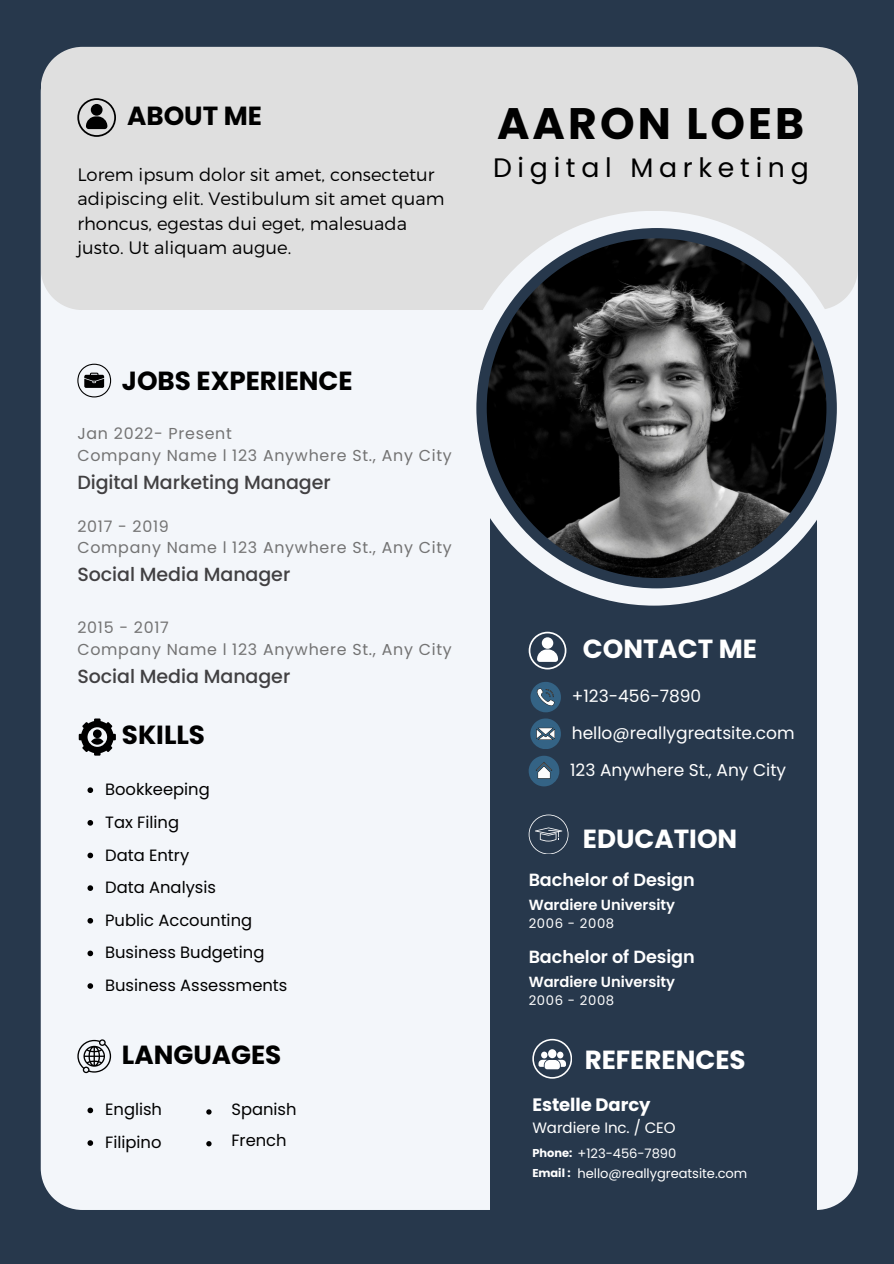
<style>
.page{position:relative;width:894px;height:1264px;background:#fff}
.page>*{position:absolute;margin:0;border:0;box-sizing:border-box;transform-origin:0 0}
.t1{font:700 44.1px "Poppins";letter-spacing:.07em;color:#000}
.t2{font:26.7px "Poppins";letter-spacing:.215em;color:#000}
.t3{font:700 26.25px "Poppins";color:#000}
.t4{font:700 26.25px "Poppins";color:#fff}
.t5{font:500 19.05px "Poppins";letter-spacing:-.005em;color:#414042}
.t6{font:300 18px/24.5px "Montserrat";color:#000}
.t7{font:700 18px "Poppins";letter-spacing:-.005em;color:#fff}
.t8{font:600 17.55px "Poppins";letter-spacing:-.005em;color:#fff}
.t9{font:17.1px "Poppins";color:#fff}
.t10{font:16.35px "Poppins";color:#000}
.t11{font:15.9px "Poppins";letter-spacing:.045em;color:#737373}
.t12{font:15px "Poppins";letter-spacing:-.005em;color:#fff}
.t13{font:600 14.7px "Poppins";letter-spacing:-.005em;color:#fff}
.t14{font:13.2px "Poppins";letter-spacing:.045em;color:#fff}
.t15{font:13.05px "Poppins";letter-spacing:-.005em;color:#fff}
.t16{font:700 11.4px "Poppins";color:#fff}
</style>
<div class="page">
<div style="left:0;top:0;width:893px;height:1263px;background:#27384c"></div>
<div style="left:41px;top:310px;width:816px;height:899px;background:#f3f6fa"></div>
<div style="left:490px;top:391px;width:326px;height:872px;background:#27384c"></div>
<div style="left:41px;top:47px;width:816px;height:263px;background:#dfdfdf"></div>
<div style="left:456px;top:211px;width:395px;height:394px;background:#f3f6fa;border-radius:50%"></div>
<div style="left:476px;top:228px;width:360px;height:360px;background:#27384c;border-radius:50%"></div>
<img style="left:486px;top:238px;width:340px;height:340px;border-radius:50%">
<svg style="left:528px;top:631px;width:38px;height:38px"></svg>
<svg style="left:528px;top:755px;width:31px;height:31px"></svg>
<svg style="left:530px;top:718px;width:30px;height:31px"></svg>
<svg style="left:530px;top:682px;width:30px;height:30px"></svg>
<svg style="left:528px;top:814px;width:40px;height:40px"></svg>
<svg style="left:532px;top:1038px;width:39px;height:40px"></svg>
<svg style="left:77px;top:98px;width:39px;height:38px"></svg>
<svg style="left:77px;top:364px;width:34px;height:33px"></svg>
<svg style="left:77px;top:1039px;width:34px;height:34px"></svg>
<svg style="left:79px;top:718px;width:37px;height:37px"></svg>
<div style="left:91px;top:738px;width:12px;height:6px;background:#000;border-radius:50%"></div>
<svg style="left:87px;top:1107px;width:6px;height:6px"></svg>
<svg style="left:87px;top:1140px;width:6px;height:5px"></svg>
<svg style="left:87px;top:787px;width:6px;height:6px"></svg>
<svg style="left:87px;top:820px;width:6px;height:5px"></svg>
<svg style="left:87px;top:852px;width:6px;height:6px"></svg>
<svg style="left:87px;top:885px;width:6px;height:5px"></svg>
<svg style="left:87px;top:917px;width:6px;height:6px"></svg>
<svg style="left:87px;top:950px;width:6px;height:6px"></svg>
<svg style="left:87px;top:983px;width:6px;height:5px"></svg>
<svg style="left:206px;top:1109px;width:5px;height:5px"></svg>
<svg style="left:206px;top:1141px;width:5px;height:5px"></svg>
<p class="t3" style="left:127px;top:98px;width:136px">ABOUT ME</p>
<p class="t6" style="left:77px;top:161px;width:368px">Lorem ipsum dolor sit amet, consectetur adipiscing elit. Vestibulum sit amet quam rhoncus, egestas dui eget, malesuada justo. Ut aliquam augue.</p>
<h2 class="t1" style="left:497px;top:93px;width:308px">AARON LOEB</h2>
<h5 class="t2" style="left:493px;top:149px;width:317px">Digital Marketing</h5>
<p class="t3" style="left:122px;top:362px;width:232px">JOBS EXPERIENCE</p>
<p class="t11" style="left:77px;top:422px;width:156px">Jan 2022- Present</p>
<h2 class="t11" style="left:77px;top:444px;width:376px">Company Name l 123 Anywhere St., Any City</h2>
<p class="t5" style="left:77px;top:468px;width:255px">Digital Marketing Manager</p>
<p class="t11" style="left:77px;top:515px;width:93px">2017 - 2019</p>
<p class="t11" style="left:77px;top:536px;width:376px">Company Name l 123 Anywhere St., Any City</p>
<p class="t5" style="left:77px;top:561px;width:214px">Social Media Manager</p>
<p class="t11" style="left:77px;top:616px;width:93px">2015 - 2017</p>
<p class="t11" style="left:77px;top:637px;width:376px">Company Name l 123 Anywhere St., Any City</p>
<p class="t5" style="left:77px;top:662px;width:214px">Social Media Manager</p>
<p class="t3" style="left:122px;top:716px;width:85px">SKILLS</p>
<p class="t10" style="left:105px;top:778px;width:106px">Bookkeeping</p>
<p class="t10" style="left:105px;top:810px;width:75px">Tax Filing</p>
<h2 class="t10" style="left:105px;top:843px;width:85px">Data Entry</h2>
<h4 class="t10" style="left:105px;top:876px;width:112px">Data Analysis</h4>
<p class="t10" style="left:105px;top:908px;width:148px">Public Accounting</p>
<p class="t10" style="left:105px;top:941px;width:161px">Business Budgeting</p>
<h4 class="t10" style="left:105px;top:973px;width:184px">Business Assessments</h4>
<p class="t3" style="left:122px;top:1036px;width:161px">LANGUAGES</p>
<h2 class="t10" style="left:105px;top:1098px;width:58px">English</h2>
<p class="t10" style="left:105px;top:1130px;width:58px">Filipino</p>
<p class="t10" style="left:231px;top:1097px;width:66px">Spanish</p>
<p class="t10" style="left:231px;top:1129px;width:57px">French</p>
<h1 class="t4" style="left:582px;top:631px;width:176px">CONTACT ME</h1>
<p class="t9" style="left:571px;top:684px;width:131px">+123-456-7890</p>
<h3 class="t9" style="left:571px;top:721px;width:224px">hello@reallygreatsite.com</h3>
<p class="t9" style="left:570px;top:758px;width:217px">123 Anywhere St., Any City</p>
<h4 class="t4" style="left:582px;top:820px;width:156px">EDUCATION</h4>
<h2 class="t8" style="left:528px;top:868px;width:168px">Bachelor of Design</h2>
<h6 class="t13" style="left:528px;top:894px;width:148px">Wardiere University</h6>
<h6 class="t14" style="left:528px;top:914px;width:87px">2006 - 2008</h6>
<h4 class="t8" style="left:528px;top:945px;width:168px">Bachelor of Design</h4>
<h6 class="t13" style="left:528px;top:971px;width:148px">Wardiere University</h6>
<h6 class="t14" style="left:528px;top:991px;width:87px">2006 - 2008</h6>
<p class="t4" style="left:584px;top:1041px;width:162px">REFERENCES</p>
<h2 class="t7" style="left:532px;top:1091px;width:120px">Estelle Darcy</h2>
<p class="t12" style="left:532px;top:1116px;width:145px">Wardiere Inc. / CEO</p>
<h6 class="t15" style="left:577px;top:1143px;width:100px">+123-456-7890</h6>
<h6 class="t15" style="left:577px;top:1164px;width:171px">hello@reallygreatsite.com</h6>
<h4 class="t16" style="left:532px;top:1144px;width:41px">Phone:</h4>
<h6 class="t16" style="left:532px;top:1165px;width:40px">Email :</h6>
</div>
